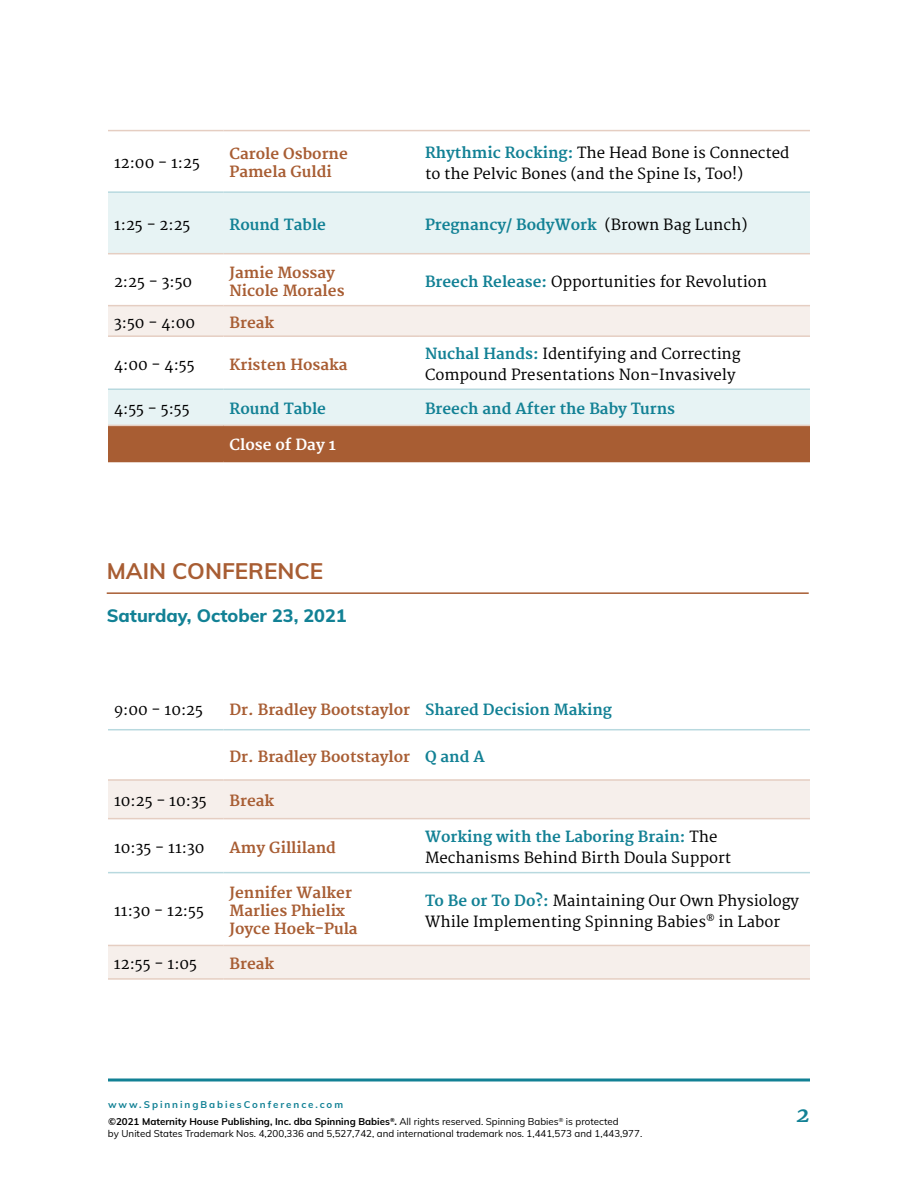
<style>
.page{position:relative;width:918px;height:1188px;background:#fff}
.page>*{position:absolute;margin:0;border:0;box-sizing:border-box;transform-origin:0 0}
.t1{font:700 22.5px "Mulish";color:#a85d33}
.t2{font:italic 700 22.5px "Merriweather";color:#128195}
.t3{font:800 18px "Mulish";color:#128195}
.t4{font:15px/21px "Merriweather";color:#000}
.t5{font:700 15px/18px "Merriweather";color:#a85d33}
.t6{font:700 15px "Merriweather";color:#128195}
.t7{font:700 15px "Merriweather";color:#fff}
.t8{font:700 9.75px/17.7px "Mulish";color:#000}
.t9{font:9.75px "Mulish";color:#000}
.s1{font-weight:700;color:#128195}
.s2{font-weight:400;color:#000}
.s3{color:#128195}
.s4{font-weight:400}
</style>
<div class="page">
<svg style="left:108px;top:1078px;width:702px;height:4px;background:#4da0af"></svg>
<hr style="left:107px;top:592px;width:702px;height:2px;background:#a85d33">
<svg style="left:108px;top:193px;width:702px;height:232px"></svg>
<div style="left:108px;top:306px;width:702px;height:29px;background:#f6efeb"></div>
<div style="left:108px;top:426px;width:702px;height:35px;background:#a85d33"></div>
<hr style="left:108px;top:253px;width:116px;height:1px;background:#e5cec2">
<hr style="left:224px;top:253px;width:195px;height:1px;background:#e5cec2">
<hr style="left:419px;top:253px;width:391px;height:1px;background:#e5cec2">
<hr style="left:108px;top:425px;width:116px;height:1px;background:#e5cec2">
<hr style="left:224px;top:425px;width:195px;height:1px;background:#e5cec2">
<hr style="left:419px;top:425px;width:391px;height:1px;background:#e5cec2">
<hr style="left:108px;top:461px;width:116px;height:1px;background:#a85d33">
<hr style="left:224px;top:461px;width:195px;height:1px;background:#a85d33">
<hr style="left:419px;top:461px;width:391px;height:1px;background:#a85d33">
<hr style="left:108px;top:191px;width:116px;height:2px;background:#b8d9df">
<hr style="left:224px;top:191px;width:195px;height:2px;background:#b8d9df">
<hr style="left:419px;top:191px;width:391px;height:2px;background:#b8d9df">
<hr style="left:108px;top:388px;width:116px;height:2px;background:#b8d9df">
<hr style="left:224px;top:388px;width:195px;height:2px;background:#b8d9df">
<hr style="left:419px;top:388px;width:391px;height:2px;background:#b8d9df">
<hr style="left:108px;top:130px;width:116px;height:1px;background:#e5cec2">
<hr style="left:224px;top:130px;width:195px;height:1px;background:#e5cec2">
<hr style="left:419px;top:130px;width:391px;height:1px;background:#e5cec2">
<hr style="left:108px;top:305px;width:116px;height:1px;background:#e5cec2">
<hr style="left:224px;top:305px;width:195px;height:1px;background:#e5cec2">
<hr style="left:419px;top:305px;width:391px;height:1px;background:#e5cec2">
<hr style="left:108px;top:335px;width:116px;height:2px;background:#e5cec2">
<hr style="left:224px;top:335px;width:195px;height:2px;background:#e5cec2">
<hr style="left:419px;top:335px;width:391px;height:2px;background:#e5cec2">
<svg style="left:108px;top:781px;width:702px;height:197px"></svg>
<hr style="left:108px;top:872px;width:116px;height:1px;background:#b8d9df">
<hr style="left:224px;top:872px;width:195px;height:1px;background:#b8d9df">
<hr style="left:419px;top:872px;width:391px;height:1px;background:#b8d9df">
<hr style="left:108px;top:779px;width:116px;height:2px;background:#e5cec2">
<hr style="left:224px;top:779px;width:195px;height:2px;background:#e5cec2">
<hr style="left:419px;top:779px;width:391px;height:2px;background:#e5cec2">
<hr style="left:108px;top:818px;width:116px;height:1px;background:#e5cec2">
<hr style="left:224px;top:818px;width:195px;height:1px;background:#e5cec2">
<hr style="left:419px;top:818px;width:391px;height:1px;background:#e5cec2">
<hr style="left:108px;top:945px;width:116px;height:1px;background:#e5cec2">
<hr style="left:224px;top:945px;width:195px;height:1px;background:#e5cec2">
<hr style="left:419px;top:945px;width:391px;height:1px;background:#e5cec2">
<hr style="left:108px;top:978px;width:116px;height:2px;background:#e5cec2">
<hr style="left:224px;top:978px;width:195px;height:2px;background:#e5cec2">
<hr style="left:419px;top:978px;width:391px;height:2px;background:#e5cec2">
<hr style="left:108px;top:729px;width:116px;height:1px;background:#b8d9df">
<hr style="left:224px;top:729px;width:195px;height:1px;background:#b8d9df">
<hr style="left:419px;top:729px;width:391px;height:1px;background:#b8d9df">
<p class="t4" style="left:114px;top:153px;width:87px">12:00 - 1:25</p>
<p class="t5" style="left:230px;top:146px;width:120px">Carole Osborne<br>Pamela Guldi</p>
<p class="t4" style="left:425px;top:143px;width:366px"><span class="s1">Rhythmic Rocking:</span> The Head Bone is Connected to the Pelvic Bones (and the Spine Is, Too!)</p>
<p class="t4" style="left:114px;top:215px;width:78px">1:25 - 2:25</p>
<p class="t6" style="left:230px;top:216px;width:98px">Round Table</p>
<p class="t6" style="left:425px;top:216px;width:324px">Pregnancy/ BodyWork <span class="s2">(Brown Bag Lunch)</span></p>
<p class="t4" style="left:114px;top:272px;width:80px">2:25 - 3:50</p>
<p class="t5" style="left:230px;top:264px;width:116px">Jamie Mossay<br>Nicole Morales</p>
<p class="t4" style="left:425px;top:272px;width:344px"><span class="s1">Breech Release:</span> Opportunities for Revolution</p>
<p class="t4" style="left:114px;top:313px;width:83px">3:50 - 4:00</p>
<p class="t5" style="left:230px;top:314px;width:46px">Break</p>
<p class="t4" style="left:114px;top:355px;width:82px">4:00 - 4:55</p>
<p class="t5" style="left:230px;top:356px;width:120px">Kristen Hosaka</p>
<p class="t4" style="left:425px;top:344px;width:317px"><span class="s1">Nuchal Hands:</span> Identifying and Correcting<br>Compound Presentations Non-Invasively</p>
<p class="t4" style="left:114px;top:399px;width:77px">4:55 - 5:55</p>
<p class="t6" style="left:230px;top:400px;width:98px">Round Table</p>
<p class="t6" style="left:425px;top:400px;width:252px">Breech and After the Baby Turns</p>
<p class="t7" style="left:230px;top:436px;width:108px">Close of Day 1</p>
<h1 class="t1" style="left:107px;top:554px;width:218px">MAIN CONFERENCE</h1>
<p class="t3" style="left:107px;top:603px;width:241px">Saturday, October 23, 2021</p>
<p class="t4" style="left:114px;top:700px;width:91px">9:00 - 10:25</p>
<p class="t5" style="left:230px;top:701px;width:384px">Dr. Bradley Bootstaylor <span class="s3">Shared Decision Making</span></p>
<p class="t5" style="left:230px;top:748px;width:257px">Dr. Bradley Bootstaylor <span class="s3">Q and A</span></p>
<p class="t4" style="left:114px;top:791px;width:94px">10:25 - 10:35</p>
<p class="t5" style="left:230px;top:793px;width:46px">Break</p>
<p class="t4" style="left:114px;top:837px;width:92px">10:35 - 11:30</p>
<p class="t5" style="left:230px;top:839px;width:108px">Amy Gilliland</p>
<p class="t4" style="left:425px;top:827px;width:308px"><span class="s1">Working with the Laboring Brain:</span> The<br>Mechanisms Behind Birth Doula Support</p>
<p class="t4" style="left:114px;top:901px;width:91px">11:30 - 12:55</p>
<p class="t5" style="left:230px;top:884px;width:130px">Jennifer Walker<br>Marlies Phielix<br>Joyce Hoek-Pula</p>
<p class="t4" style="left:425px;top:890px;width:376px"><span class="s1">To Be or To Do?:</span> Maintaining Our Own Physiology<br>While Implementing Spinning Babies<sup>®</sup> in Labor</p>
<p class="t4" style="left:114px;top:954px;width:85px">12:55 - 1:05</p>
<p class="t5" style="left:230px;top:956px;width:46px">Break</p>
<p class="t8" style="left:108px;top:1095px;width:512px"><span class="s3">www.SpinningBabiesConference.com<br></span>©2021 Maternity House Publishing, Inc. dba Spinning Babies<sup>®</sup>. <span class="s4">All rights reserved. Spinning Babies</span><sup>®</sup> <span class="s4">is protected</span></p>
<p class="t9" style="left:108px;top:1127px;width:536px">by United States Trademark Nos. 4,200,336 and 5,527,742, and international trademark nos. 1,441,573 and 1,443,977.</p>
<h1 class="t2" style="left:796px;top:1100px;width:15px">2</h1>
</div>
